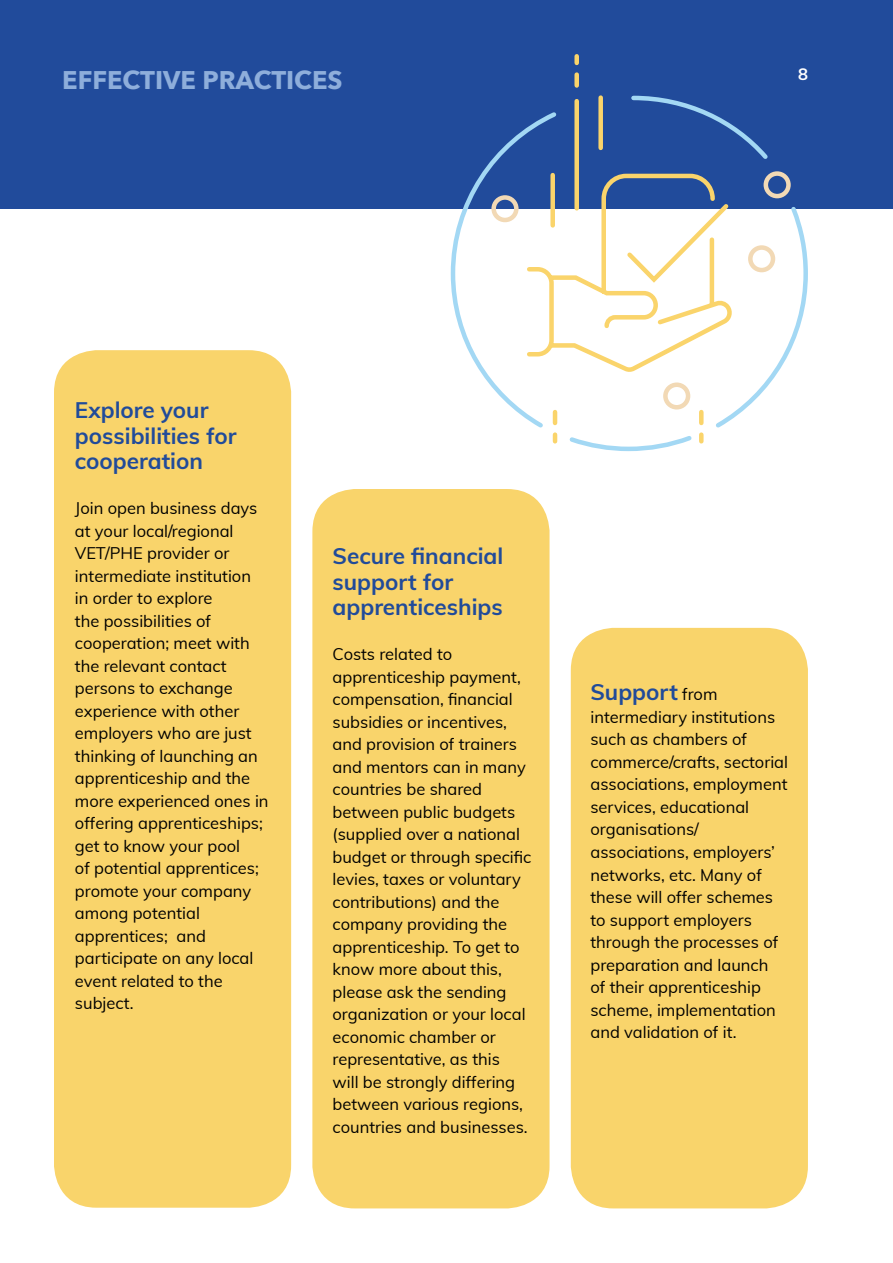
<style>
.page{position:relative;width:893px;height:1263px;background:#fff}
.page>*{position:absolute;margin:0;border:0;box-sizing:border-box;transform-origin:0 0}
.t1{font:700 25.5px "Avenir Next";color:#8eaedb}
.t2{font:700 22.5px/25.5px "Muli";color:#214b9a}
.t3{font:16.5px/22.5px "Muli";color:#000}
.t4{font:700 16.5px "Muli";color:#fff}
.s1{font-weight:400;font-size:16.5px;color:#000}
</style>
<div class="page">
<div style="left:571px;top:628px;width:237px;height:580px;background:#f9d46b;border-radius:43px"></div>
<div style="left:312px;top:489px;width:237px;height:719px;background:#f9d46b;border-radius:43px"></div>
<div style="left:54px;top:350px;width:237px;height:858px;background:#f9d46b;border-radius:43px"></div>
<div style="left:0;top:0;width:893px;height:208px;background:#214b9b"></div>
<svg style="left:448px;top:129px;width:362px;height:323px"></svg>
<svg style="left:489px;top:169px;width:304px;height:243px"></svg>
<svg style="left:525px;top:54px;width:211px;height:392px"></svg>
<svg style="left:629px;top:93px;width:143px;height:70px"></svg>
<h1 class="t1" style="left:62px;top:58px;width:282px">EFFECTIVE PRACTICES</h1>
<p class="t4" style="left:798px;top:62px;width:11px">8</p>
<h2 class="t2" style="left:75px;top:396px;width:163px">Explore your possibilities for cooperation</h2>
<p class="t3" style="left:75px;top:496px;width:195px">Join open business days at your local/regional<br>VET/PHE provider or intermediate institution in order to explore<br>the possibilities of cooperation; meet with the relevant contact persons to exchange experience with other employers who are just thinking of launching an apprenticeship and the more experienced ones in offering apprenticeships; get to know your pool<br>of potential apprentices; promote your company among potential apprentices; and participate on any local event related to the subject.</p>
<h2 class="t2" style="left:333px;top:542px;width:172px">Secure financial support for apprenticeships</h2>
<p class="t3" style="left:333px;top:642px;width:200px">Costs related to apprenticeship payment, compensation, financial subsidies or incentives, and provision of trainers and mentors can in many countries be shared between public budgets (supplied over a national budget or through specific levies, taxes or voluntary contributions) and the company providing the apprenticeship. To get to know more about this, please ask the sending organization or your local economic chamber or representative, as this<br>will be strongly differing between various regions, countries and businesses.</p>
<h2 class="t2" style="left:590px;top:678px;width:129px">Support <span class="s1">from</span></h2>
<p class="t3" style="left:590px;top:705px;width:199px">intermediary institutions such as chambers of commerce/crafts, sectorial associations, employment services, educational organisations/ associations, employers’ networks, etc. Many of these will offer schemes to support employers through the processes of preparation and launch<br>of their apprenticeship scheme, implementation and validation of it.</p>
</div>
